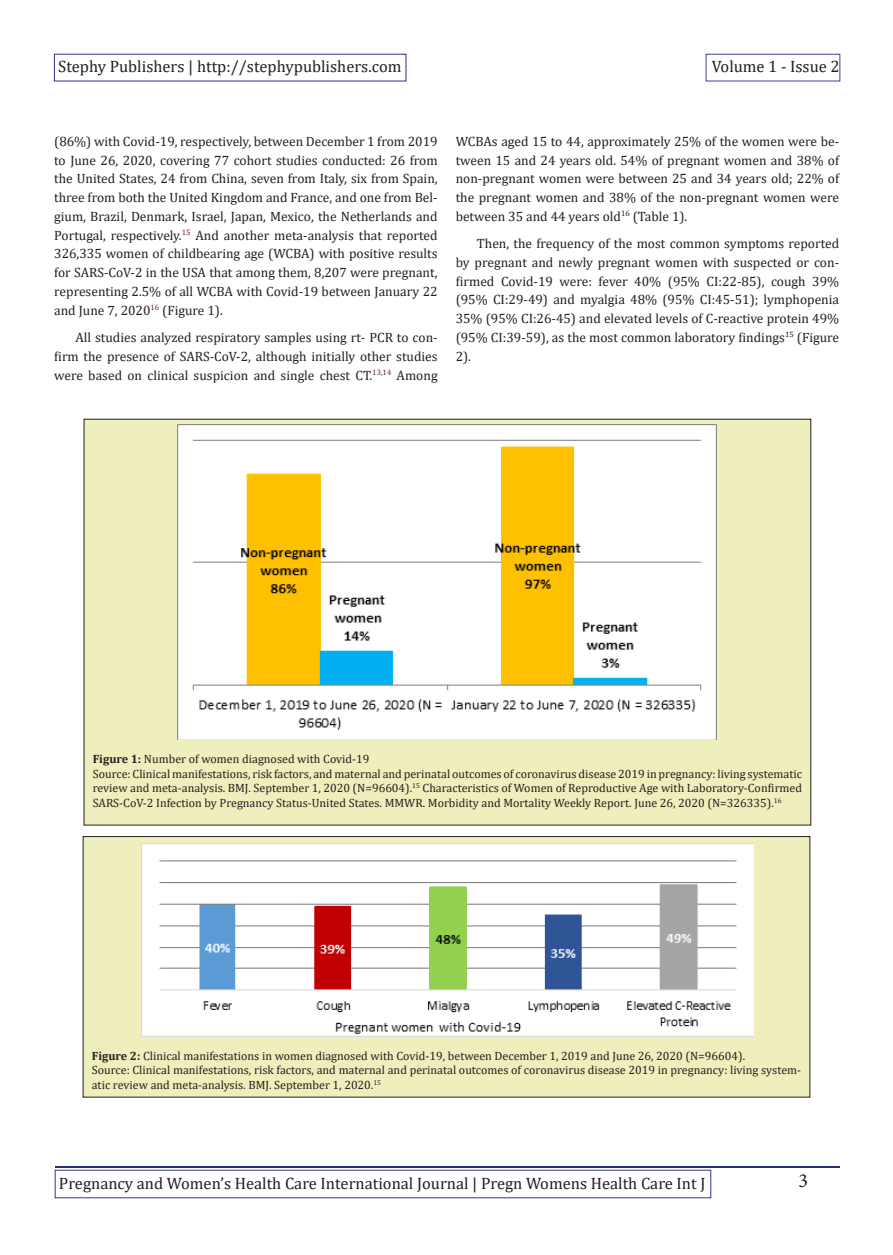
<style>
.page{position:relative;width:893px;height:1255px;background:#fff}
.page>*{position:absolute;margin:0;border:0;box-sizing:border-box;transform-origin:0 0}
.t1{font:19.95px "Minion Pro";color:#231f20}
.t2{font:16.5px "Cambria";color:#231f20}
.t3{font:13.5px/18.8px "Cambria";color:#231f20;text-align:justify}
.t4{font:12px/14.4px "Cambria";color:#231f20;text-align:justify}
.s1{font-weight:700}
</style>
<div class="page">
<div style="left:54px;top:54px;width:352px;height:27px;border:1px solid #302f90"></div>
<div style="left:706px;top:54px;width:134px;height:27px;border:1px solid #3b439b"></div>
<hr style="left:55px;top:1165px;width:785px;height:2px;background:#262d72">
<div style="left:55px;top:1169px;width:656px;height:28px;border:1px solid #303595"></div>
<div style="left:84px;top:419px;width:727px;height:406px;background:#efefbd"></div>
<div style="left:83px;top:836px;width:727px;height:261px;background:#efefbd"></div>
<div style="left:83px;top:836px;width:727px;height:261px;border:1px solid #231f20"></div>
<img style="left:177px;top:424px;width:539px;height:315px">
<img style="left:142px;top:843px;width:612px;height:193px">
<p class="t2" style="left:58px;top:56px;width:345px">Stephy Publishers | http://stephypublishers.com</p>
<p class="t2" style="left:712px;top:56px;width:129px">Volume 1 - Issue 2</p>
<p class="t3" style="left:54px;top:132px;width:385px">(86%) with Covid-19, respectively, between December 1 from 2019 to June 26, 2020, covering 77 cohort studies conducted: 26 from the United States, 24 from China, seven from Italy, six from Spain, three from both the United Kingdom and France, and one from Bel&shy;gium, Brazil, Denmark, Israel, Japan, Mexico, the Netherlands and Portugal, respectively.<sup>15</sup> And another meta-analysis that reported 326,335 women of childbearing age (WCBA) with positive results for SARS-CoV-2 in the USA that among them, 8,207 were pregnant, representing 2.5% of all WCBA with Covid-19 between January 22 and June 7, 2020<sup>16</sup> (Figure 1).</p>
<p class="t3" style="left:54px;top:328px;width:385px;text-indent:21px">All studies analyzed respiratory samples using rt- PCR to con&shy;firm the presence of SARS-CoV-2, although initially other studies were based on clinical suspicion and single chest CT.<sup>13,14</sup> Among</p>
<p class="t3" style="left:456px;top:132px;width:385px">WCBAs aged 15 to 44, approximately 25% of the women were be&shy;tween 15 and 24 years old. 54% of pregnant women and 38% of non-pregnant women were between 25 and 34 years old; 22% of the pregnant women and 38% of the non-pregnant women were between 35 and 44 years old<sup>16</sup> (Table 1).</p>
<p class="t3" style="left:456px;top:234px;width:385px;text-indent:21px">Then, the frequency of the most common symptoms reported by pregnant and newly pregnant women with suspected or con&shy;firmed Covid-19 were: fever 40% (95% CI:22-85), cough 39% (95% CI:29-49) and myalgia 48% (95% CI:45-51); lymphopenia 35% (95% CI:26-45) and elevated levels of C-reactive protein 49% (95% CI:39-59), as the most common laboratory findings<sup>15</sup> (Figure 2).</p>
<p class="t4" style="left:93px;top:752px;width:278px"><span class="s1">Figure 1:</span> Number of women diagnosed with Covid-19</p>
<p class="t4" style="left:93px;top:766px;width:711px">Source: Clinical manifestations, risk factors, and maternal and perinatal outcomes of coronavirus disease 2019 in pregnancy: living systematic review and meta-analysis. BMJ. September 1, 2020 (N=96604).<sup>15</sup> Characteristics of Women of Reproductive Age with Laboratory-Confirmed SARS-CoV-2 Infection by Pregnancy Status-United States. MMWR. Morbidity and Mortality Weekly Report. June 26, 2020 (N=326335).<sup>16</sup></p>
<p class="t4" style="left:92px;top:1048px;width:655px"><span class="s1">Figure 2:</span> Clinical manifestations in women diagnosed with Covid-19, between December 1, 2019 and June 26, 2020 (N=96604).</p>
<p class="t4" style="left:92px;top:1062px;width:711px">Source: Clinical manifestations, risk factors, and maternal and perinatal outcomes of coronavirus disease 2019 in pregnancy: living system&shy;atic review and meta-analysis. BMJ. September 1, 2020.<sup>15</sup></p>
<p class="t2" style="left:59px;top:1173px;width:648px">Pregnancy and Women’s Health Care International Journal | Pregn Womens Health Care Int J</p>
<h1 class="t1" style="left:798px;top:1167px;width:11px">3</h1>
</div>
